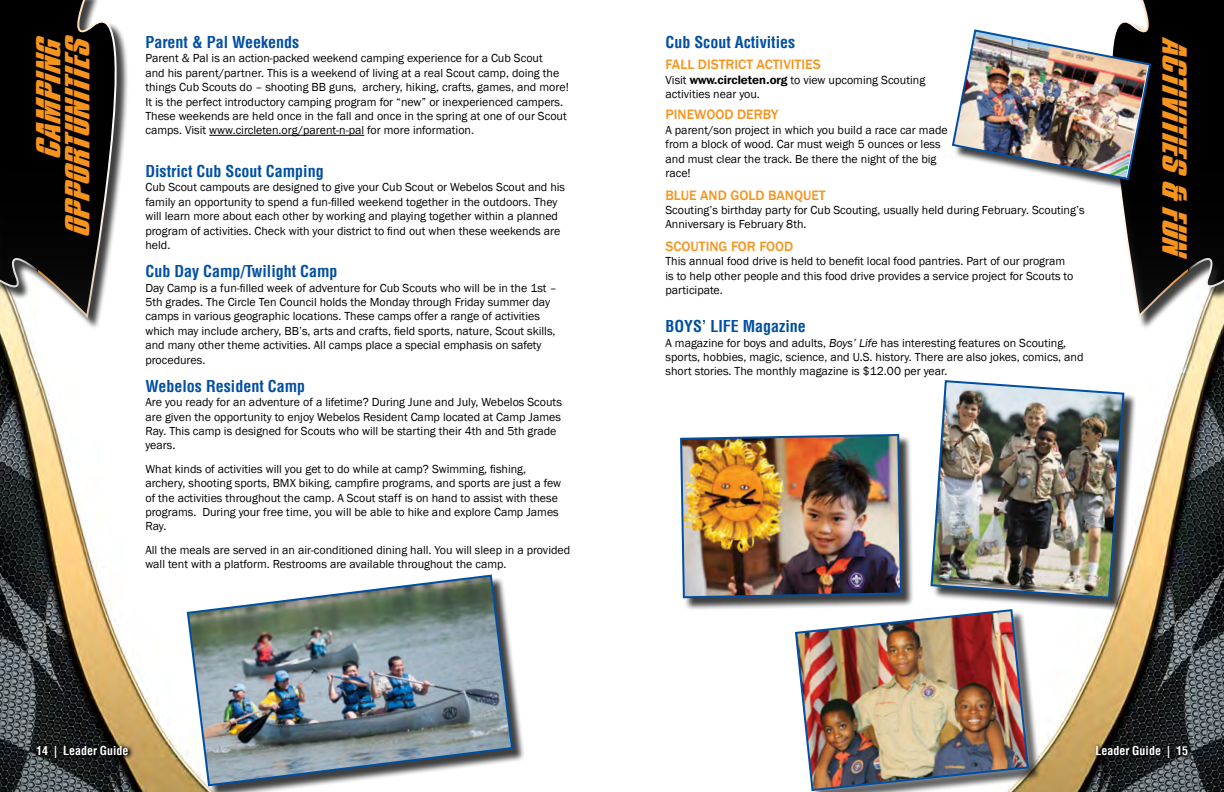
<style>
.page{position:relative;width:1224px;height:792px;background:#fff}
.page>*{position:absolute;margin:0;border:0;box-sizing:border-box;transform-origin:0 0}
.t1{font:30px/29px "Impossible 500";color:#f7941e;text-align:right}
.t2{font:700 condensed 16px "Helvetica LT";color:#004fa3}
.t3{font:500 14px "Franklin Gothic";color:#f7941e}
.t4{font:12px/14.4px "Franklin Gothic";color:#000}
.t5{font:700 condensed 12px "Helvetica LT";color:#fff}
.s1{font-family:"Franklin Gothic IT Cby BT";font-weight:600}
.s2{font-style:italic}
</style>
<div class="page">
<img style="left:0;top:134px;width:1224px;height:658px">
<div style="left:1094px;top:744px;width:99px;height:19px;background:#000;opacity:.75"></div>
<svg style="left:33px;top:743px;width:101px;height:21px;background:#22211c"></svg>
<div style="left:0;top:0;width:129px;height:330px;background:#000;opacity:.75"></div>
<svg style="left:0;top:0;width:126px;height:318px;background:#343433"></svg>
<div style="left:1112px;top:0;width:112px;height:330px;background:#000;opacity:.75"></div>
<svg style="left:1101px;top:0;width:123px;height:318px"></svg>
<div style="left:188px;top:577px;width:338px;height:215px;background:#000;opacity:.75"></div>
<img style="left:186px;top:573px;width:328px;height:214px">
<hr style="left:209px;top:135px;width:155px;height:1px;background:#000">
<svg style="left:781px;top:595px;width:262px;height:197px"></svg>
<img style="left:794px;top:608px;width:236px;height:184px">
<div style="left:953px;top:31px;width:210px;height:162px;background:#000;opacity:.75"></div>
<img style="left:951px;top:28px;width:201px;height:153px">
<div style="left:932px;top:382px;width:205px;height:229px;background:#000;opacity:.75"></div>
<img style="left:929px;top:379px;width:197px;height:221px">
<div style="left:682px;top:435px;width:233px;height:176px;background:#000;opacity:.75"></div>
<img style="left:679px;top:433px;width:224px;height:166px">
<h1 class="t1" style="left:35px;top:238px;width:204px;rotate:-90deg">CAMPING<br>OPPORTUNITIES</h1>
<h1 class="t1" style="left:1188px;top:36px;width:225px;rotate:90deg">ACTIVITIES &amp; FUN</h1>
<h2 class="t2" style="left:145px;top:32px;width:155px">Parent &amp; Pal Weekends</h2>
<p class="t4" style="left:145px;top:51px;width:425px">Parent &amp; Pal is an action-packed weekend camping experience for a Cub Scout<br>and his parent/partner. This is a weekend of living at a real Scout camp, doing the things Cub Scouts do – shooting BB guns, archery, hiking, crafts, games, and more!<br>It is the perfect introductory camping program for “new” or inexperienced campers.<br>These weekends are held once in the fall and once in the spring at one of our Scout camps. Visit www.circleten.org/parent-n-pal for more information.</p>
<h2 class="t2" style="left:145px;top:161px;width:180px">District Cub Scout Camping</h2>
<p class="t4" style="left:145px;top:180px;width:421px">Cub Scout campouts are designed to give your Cub Scout or Webelos Scout and his family an opportunity to spend a fun-filled weekend together in the outdoors. They will learn more about each other by working and playing together within a planned program of activities. Check with your district to find out when these weekends are held.</p>
<h2 class="t2" style="left:145px;top:261px;width:194px">Cub Day Camp/Twilight Camp</h2>
<p class="t4" style="left:145px;top:281px;width:413px">Day Camp is a fun-filled week of adventure for Cub Scouts who will be in the 1st – 5th grades. The Circle Ten Council holds the Monday through Friday summer day camps in various geographic locations. These camps offer a range of activities which may include archery, BB’s, arts and crafts, field sports, nature, Scout skills, and many other theme activities. All camps place a special emphasis on safety procedures.</p>
<h2 class="t2" style="left:145px;top:376px;width:161px">Webelos Resident Camp</h2>
<p class="t4" style="left:145px;top:395px;width:418px">Are you ready for an adventure of a lifetime? During June and July, Webelos Scouts are given the opportunity to enjoy Webelos Resident Camp located at Camp James Ray. This camp is designed for Scouts who will be starting their 4th and 5th grade years.</p>
<p class="t4" style="left:145px;top:462px;width:417px">What kinds of activities will you get to do while at camp? Swimming, fishing, archery, shooting sports, BMX biking, campfire programs, and sports are just a few of the activities throughout the camp. A Scout staff is on hand to assist with these programs. During your free time, you will be able to hike and explore Camp James Ray.</p>
<p class="t4" style="left:145px;top:543px;width:426px">All the meals are served in an air-conditioned dining hall. You will sleep in a provided wall tent with a platform. Restrooms are available throughout the camp.</p>
<h2 class="t2" style="left:665px;top:32px;width:131px">Cub Scout Activities</h2>
<p class="t3" style="left:665px;top:56px;width:157px">FALL DISTRICT ACTIVITIES</p>
<p class="t4" style="left:665px;top:73px;width:261px">Visit <span class="s1">www.circleten.org</span> to view upcoming Scouting activities near you.</p>
<p class="t3" style="left:665px;top:106px;width:115px">PINEWOOD DERBY</p>
<p class="t4" style="left:665px;top:123px;width:284px">A parent/son project in which you build a race car made from a block of wood. Car must weigh 5 ounces or less and must clear the track. Be there the night of the big race!</p>
<p class="t3" style="left:665px;top:186px;width:162px">BLUE AND GOLD BANQUET</p>
<p class="t4" style="left:665px;top:203px;width:421px">Scouting’s birthday party for Cub Scouting, usually held during February. Scouting’s<br>Anniversary is February 8th.</p>
<p class="t3" style="left:665px;top:237px;width:129px">SCOUTING FOR FOOD</p>
<p class="t4" style="left:665px;top:254px;width:409px">This annual food drive is held to benefit local food pantries. Part of our program is to help other people and this food drive provides a service project for Scouts to participate.</p>
<h2 class="t2" style="left:665px;top:316px;width:142px">BOYS’ LIFE Magazine</h2>
<p class="t4" style="left:665px;top:336px;width:420px">A magazine for boys and adults, <span class="s2">Boys’ Life</span> has interesting features on Scouting, sports, hobbies, magic, science, and U.S. history. There are also jokes, comics, and short stories. The monthly magazine is $12.00 per year.</p>
<p class="t5" style="left:36px;top:743px;width:94px">14 | Leader Guide</p>
<p class="t5" style="left:1095px;top:743px;width:94px">Leader Guide | 15</p>
</div>
